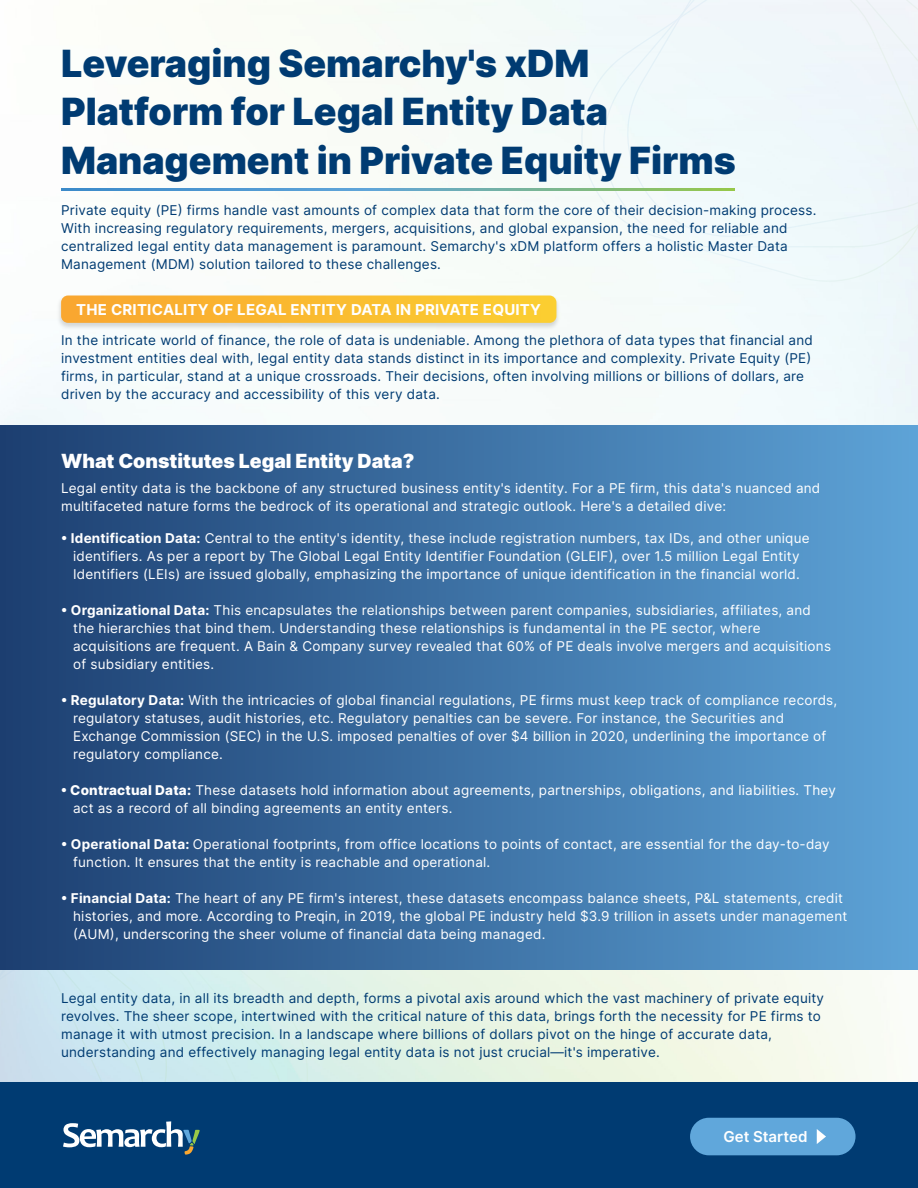
<style>
.page{position:relative;width:918px;height:1188px;background:#fff}
.page>*{position:absolute;margin:0;border:0;box-sizing:border-box;transform-origin:0 0}
.t1{font:900 37.5px/48.6px "Inter";color:#003b72}
.t2{font:900 19.5px "Inter";color:#fff}
.t3{font:700 15px "Inter";letter-spacing:.015em;color:#fff}
.t4{font:600 15px "Inter";color:#fff}
.t5{font:13.5px/18px "Inter";letter-spacing:.015em;color:#fff}
.t6{font:13.5px/18px "Inter";letter-spacing:.015em;color:#003b72}
.s1{font-weight:700}
.s2{font-weight:800}
</style>
<div class="page">
<img style="left:0;top:0;width:918px;height:1083px">
<div style="left:581px;top:0;width:337px;height:282px;background:#f0f8fa"></div>
<svg style="left:61px;top:188px;width:674px;height:3px;background:#66a8ae"></svg>
<svg style="left:285px;top:969px;width:23px;height:114px;background:#d5ece7"></svg>
<svg style="left:200px;top:969px;width:85px;height:114px;background:#ceebea"></svg>
<div style="left:0;top:1083px;width:918px;height:105px;background:#003b72"></div>
<svg style="left:0;top:969px;width:200px;height:186px"></svg>
<div style="left:690px;top:1118px;width:166px;height:37px;background:#60a7db;border-radius:19px"></div>
<svg style="left:817px;top:1129px;width:9px;height:15px"></svg>
<img style="left:55px;top:292px;width:508px;height:40px">
<svg style="left:61px;top:296px;width:495px;height:27px;background:#f9ba31"></svg>
<div style="left:0;top:425px;width:918px;height:544px;background:linear-gradient(to right,#1c3e70,#5ea3d7)"></div>
<svg style="left:62px;top:536px;width:4px;height:4px"></svg>
<svg style="left:62px;top:608px;width:4px;height:4px"></svg>
<svg style="left:62px;top:698px;width:4px;height:4px"></svg>
<svg style="left:62px;top:788px;width:4px;height:4px"></svg>
<svg style="left:62px;top:842px;width:4px;height:4px"></svg>
<svg style="left:62px;top:896px;width:4px;height:4px"></svg>
<h1 class="t1" style="left:61px;top:38px;width:676px">Leveraging Semarchy's xDM<br>Platform for Legal Entity Data<br>Management in Private Equity Firms</h1>
<p class="t6" style="left:61px;top:201px;width:757px">Private equity (PE) firms handle vast amounts of complex data that form the core of their decision-making process.<br>With increasing regulatory requirements, mergers, acquisitions, and global expansion, the need for reliable and centralized legal entity data management is paramount. Semarchy's xDM platform offers a holistic Master Data Management (MDM) solution tailored to these challenges.</p>
<p class="t3" style="left:76px;top:298px;width:466px">THE CRITICALITY OF LEGAL ENTITY DATA IN PRIVATE EQUITY</p>
<p class="t6" style="left:61px;top:331px;width:753px">In the intricate world of finance, the role of data is undeniable. Among the plethora of data types that financial and investment entities deal with, legal entity data stands distinct in its importance and complexity. Private Equity (PE) firms, in particular, stand at a unique crossroads. Their decisions, often involving millions or billions of dollars, are driven by the accuracy and accessibility of this very data.</p>
<h2 class="t2" style="left:61px;top:447px;width:355px">What Constitutes Legal Entity Data?</h2>
<p class="t5" style="left:61px;top:479px;width:761px">Legal entity data is the backbone of any structured business entity's identity. For a PE firm, this data's nuanced and multifaceted nature forms the bedrock of its operational and strategic outlook. Here's a detailed dive:</p>
<p class="t5" style="left:71px;top:529px;width:740px"><span class="s1">Identification Data:</span> Central to the entity's identity, these include registration numbers, tax IDs, and other unique identifiers. As per a report by The Global Legal Entity Identifier Foundation (GLEIF), over 1.5 million Legal Entity<br>Identifiers (LEIs) are issued globally, emphasizing the importance of unique identification in the financial world.</p>
<p class="t5" style="left:71px;top:601px;width:762px"><span class="s1">Organizational Data:</span> This encapsulates the relationships between parent companies, subsidiaries, affiliates, and the hierarchies that bind them. Understanding these relationships is fundamental in the PE sector, where acquisitions are frequent. A Bain &amp; Company survey revealed that 60% of PE deals involve mergers and acquisitions of subsidiary entities.</p>
<p class="t5" style="left:71px;top:691px;width:768px"><span class="s1">Regulatory Data:</span> With the intricacies of global financial regulations, PE firms must keep track of compliance records, regulatory statuses, audit histories, etc. Regulatory penalties can be severe. For instance, the Securities and Exchange Commission (SEC) in the U.S. imposed penalties of over $4 billion in 2020, underlining the importance of regulatory compliance.</p>
<p class="t5" style="left:70px;top:781px;width:767px"><span class="s2">Contractual Data:</span> These datasets hold information about agreements, partnerships, obligations, and liabilities. They act as a record of all binding agreements an entity enters.</p>
<p class="t5" style="left:71px;top:835px;width:760px"><span class="s1">Operational Data:</span> Operational footprints, from office locations to points of contact, are essential for the day-to-day function. It ensures that the entity is reachable and operational.</p>
<p class="t5" style="left:71px;top:889px;width:778px"><span class="s1">Financial Data:</span> The heart of any PE firm's interest, these datasets encompass balance sheets, P&amp;L statements, credit histories, and more. According to Preqin, in 2019, the global PE industry held $3.9 trillion in assets under management (AUM), underscoring the sheer volume of financial data being managed.</p>
<p class="t6" style="left:61px;top:988px;width:765px">Legal entity data, in all its breadth and depth, forms a pivotal axis around which the vast machinery of private equity revolves. The sheer scope, intertwined with the critical nature of this data, brings forth the necessity for PE firms to manage it with utmost precision. In a landscape where billions of dollars pivot on the hinge of accurate data, understanding and effectively managing legal entity data is not just crucial—it's imperative.</p>
<p class="t4" style="left:723px;top:1125px;width:86px">Get Started</p>
</div>
